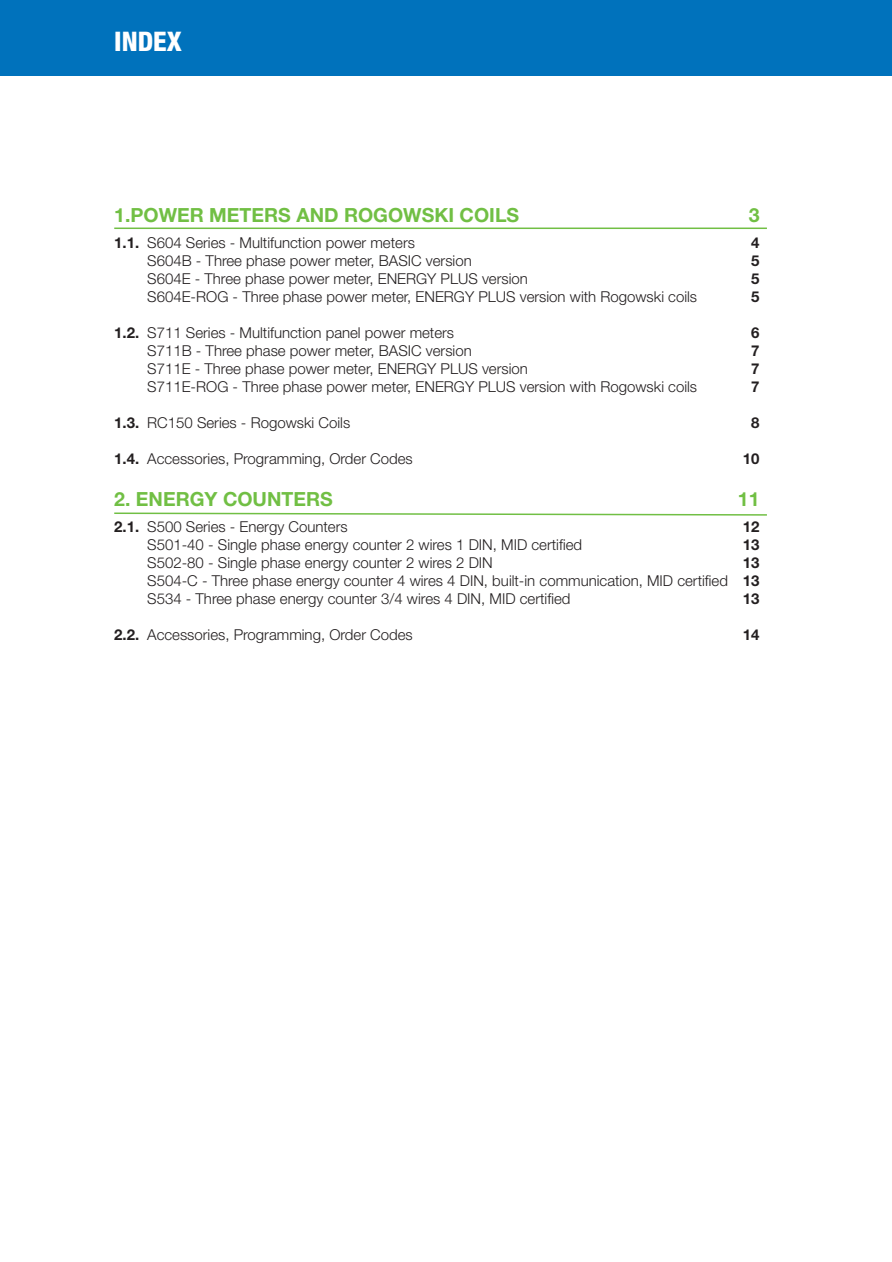
<style>
.page{position:relative;width:892px;height:1262px;background:#fff}
.page>*{position:absolute;margin:0;border:0;box-sizing:border-box;transform-origin:0 0}
.t1{font:800 condensed 27px "Helvetica Neue";color:#fff}
.t2{font:700 19.5px "Helvetica Neue";color:#71bf44}
.t3{font:300 15px/18px "Helvetica Neue";color:#231f20;text-align:justify}
.t4{font:700 15px "Helvetica Neue";color:#231f20}
.s1{font-weight:700}
</style>
<div class="page">
<div style="left:0;top:0;width:892px;height:76px;background:#0072bc"></div>
<hr style="left:114px;top:227px;width:653px;height:2px;background:#71bf44">
<svg style="left:114px;top:512px;width:653px;height:4px"></svg>
<h1 class="t1" style="left:114px;top:25px;width:69px">INDEX</h1>
<h2 class="t2" style="left:114px;top:202px;width:406px">1.POWER METERS AND ROGOWSKI COILS</h2>
<h2 class="t2" style="left:748px;top:202px;width:12px">3</h2>
<p class="t3" style="left:114px;top:233px;width:302px"><span class="s1">1.1.</span> S604 Series - Multifunction power meters</p>
<p class="t4" style="left:751px;top:233px;width:10px">4</p>
<p class="t3" style="left:147px;top:251px;width:326px">S604B - Three phase power meter, BASIC version</p>
<p class="t4" style="left:751px;top:251px;width:10px">5</p>
<p class="t3" style="left:147px;top:269px;width:382px">S604E - Three phase power meter, ENERGY PLUS version</p>
<p class="t4" style="left:751px;top:269px;width:10px">5</p>
<p class="t3" style="left:147px;top:287px;width:551px">S604E-ROG - Three phase power meter, ENERGY PLUS version with Rogowski coils</p>
<p class="t4" style="left:751px;top:287px;width:10px">5</p>
<p class="t3" style="left:114px;top:323px;width:341px"><span class="s1">1.2.</span> S711 Series - Multifunction panel power meters</p>
<p class="t4" style="left:751px;top:323px;width:10px">6</p>
<p class="t3" style="left:147px;top:341px;width:326px">S711B - Three phase power meter, BASIC version</p>
<p class="t4" style="left:751px;top:341px;width:10px">7</p>
<p class="t3" style="left:147px;top:359px;width:382px">S711E - Three phase power meter, ENERGY PLUS version</p>
<p class="t4" style="left:751px;top:359px;width:10px">7</p>
<p class="t3" style="left:147px;top:377px;width:551px">S711E-ROG - Three phase power meter, ENERGY PLUS version with Rogowski coils</p>
<p class="t4" style="left:751px;top:377px;width:10px">7</p>
<p class="t3" style="left:114px;top:413px;width:237px"><span class="s1">1.3.</span> RC150 Series - Rogowski Coils</p>
<p class="t4" style="left:751px;top:413px;width:10px">8</p>
<p class="t3" style="left:114px;top:449px;width:300px"><span class="s1">1.4.</span> Accessories, Programming, Order Codes</p>
<p class="t4" style="left:743px;top:449px;width:18px">10</p>
<h2 class="t2" style="left:114px;top:486px;width:220px">2. ENERGY COUNTERS</h2>
<h2 class="t2" style="left:738px;top:486px;width:23px">11</h2>
<p class="t3" style="left:114px;top:517px;width:235px"><span class="s1">2.1.</span> S500 Series - Energy Counters</p>
<p class="t4" style="left:743px;top:517px;width:18px">12</p>
<p class="t3" style="left:147px;top:535px;width:436px">S501-40 - Single phase energy counter 2 wires 1 DIN, MID certified</p>
<p class="t4" style="left:743px;top:535px;width:18px">13</p>
<p class="t3" style="left:147px;top:553px;width:347px">S502-80 - Single phase energy counter 2 wires 2 DIN</p>
<p class="t3" style="left:147px;top:553px;width:613px;text-indent:595px"><span class="s1">13<br></span>S504-C - Three phase energy counter 4 wires 4 DIN, built-in communication, MID certified <span class="s1">13<br></span>S534 - Three phase energy counter 3/4 wires 4 DIN, MID certified</p>
<p class="t4" style="left:743px;top:589px;width:18px">13</p>
<p class="t3" style="left:114px;top:625px;width:300px"><span class="s1">2.2.</span> Accessories, Programming, Order Codes</p>
<p class="t4" style="left:743px;top:625px;width:18px">14</p>
</div>
